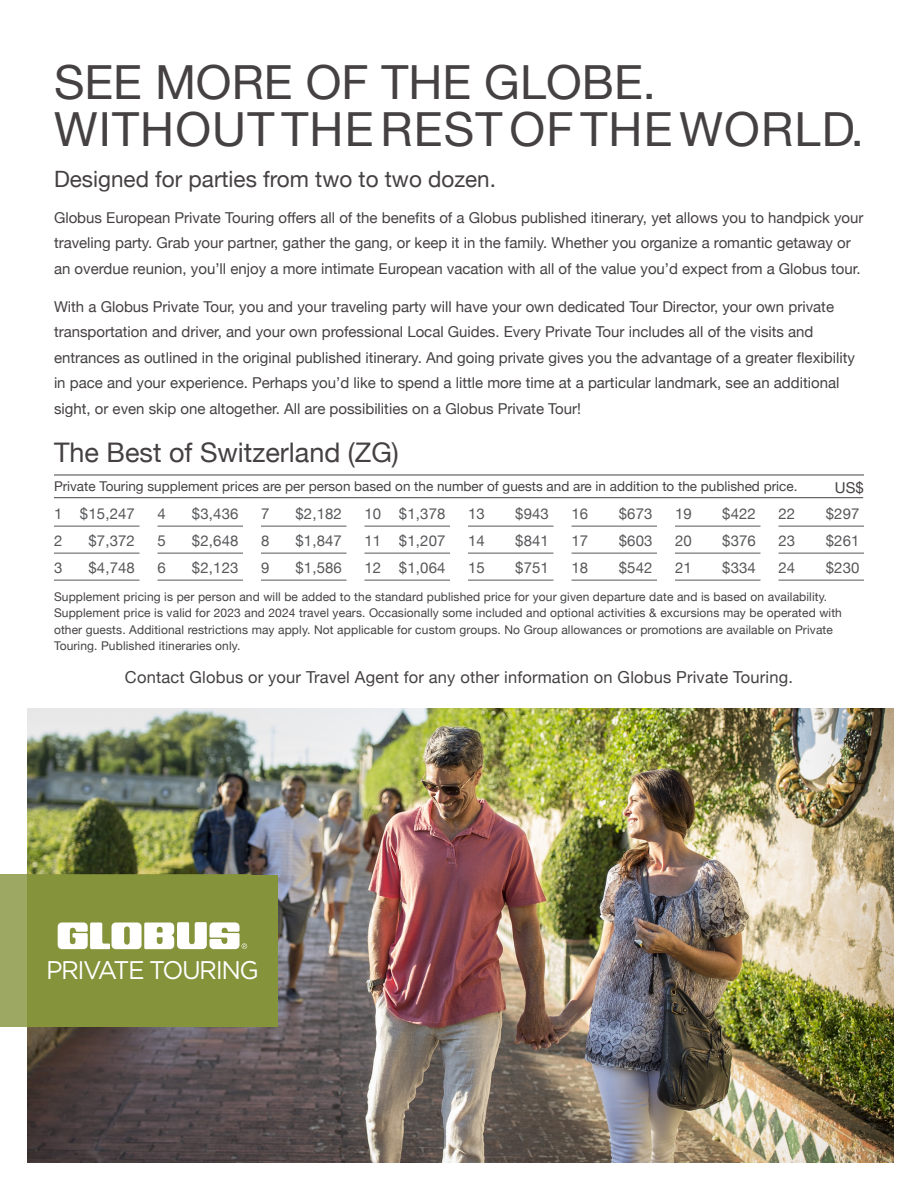
<style>
.page{position:relative;width:918px;height:1188px;background:#fff}
.page>*{position:absolute;margin:0;border:0;box-sizing:border-box;transform-origin:0 0}
.t1{font:100 47.1px "Helvetica Neue";letter-spacing:.025em;color:#454142}
.t2{font:700 47.1px "Helvetica Neue";color:#454142}
.Name{font:500 27px "Helvetica Neue";color:#454142}
.GL_INTRO_HEAD_SM{font:25.5px "Gotham";letter-spacing:-.06em;color:#fff}
.t3{font:700 22.5px "Helvetica Neue";color:#454142}
.t4{font:700 16.5px "Helvetica Neue";letter-spacing:.01em;color:#454142}
.t5{font:15px/25.5px "Helvetica Neue";color:#454142}
.t6{font:15px "Helvetica Neue";letter-spacing:.01em;color:#57585a}
.t7{font:700 15px "Helvetica Neue";color:#454142}
.t8{font:13.5px "Helvetica Neue";color:#454142}
.t9{font:12px/16.5px "Helvetica Neue";letter-spacing:.01em;color:#454142}
.s1{font-weight:100}
</style>
<div class="page">
<img style="left:27px;top:708px;width:866px;height:454px">
<div style="left:0;top:874px;width:251px;height:153px;background:#9da862"></div>
<hr style="left:54px;top:497px;width:809px;height:1px;background:#454142">
<hr style="left:54px;top:475px;width:810px;height:1px;background:#454142">
<div style="left:27px;top:875px;width:251px;height:151px;background:#85933b"></div>
<svg style="left:58px;top:922px;width:189px;height:27px"></svg>
<hr style="left:54px;top:526px;width:86px;height:1px;background:#57585a">
<hr style="left:54px;top:553px;width:86px;height:1px;background:#57585a">
<hr style="left:54px;top:580px;width:86px;height:1px;background:#57585a">
<hr style="left:158px;top:526px;width:85px;height:1px;background:#57585a">
<hr style="left:158px;top:553px;width:85px;height:1px;background:#57585a">
<hr style="left:158px;top:580px;width:85px;height:1px;background:#57585a">
<hr style="left:261px;top:526px;width:85px;height:1px;background:#57585a">
<hr style="left:261px;top:553px;width:85px;height:1px;background:#57585a">
<hr style="left:261px;top:580px;width:85px;height:1px;background:#57585a">
<hr style="left:364px;top:526px;width:86px;height:1px;background:#57585a">
<hr style="left:364px;top:553px;width:86px;height:1px;background:#57585a">
<hr style="left:364px;top:580px;width:86px;height:1px;background:#57585a">
<hr style="left:468px;top:526px;width:86px;height:1px;background:#57585a">
<hr style="left:468px;top:553px;width:86px;height:1px;background:#57585a">
<hr style="left:468px;top:580px;width:86px;height:1px;background:#57585a">
<hr style="left:572px;top:526px;width:85px;height:1px;background:#57585a">
<hr style="left:572px;top:553px;width:85px;height:1px;background:#57585a">
<hr style="left:572px;top:580px;width:85px;height:1px;background:#57585a">
<hr style="left:675px;top:526px;width:85px;height:1px;background:#57585a">
<hr style="left:675px;top:553px;width:85px;height:1px;background:#57585a">
<hr style="left:675px;top:580px;width:85px;height:1px;background:#57585a">
<hr style="left:778px;top:526px;width:86px;height:1px;background:#57585a">
<hr style="left:778px;top:553px;width:86px;height:1px;background:#57585a">
<hr style="left:778px;top:580px;width:86px;height:1px;background:#57585a">
<p class="t2" style="left:54px;top:48px;width:603px">SEE MORE OF THE GLOBE.</p>
<p class="t1" style="left:54px;top:95px;width:811px">WITHOUT THE REST OF THE WORLD.</p>
<p class="t3" style="left:54px;top:163px;width:444px">Designed for parties from two to two dozen.</p>
<p class="t5" style="left:54px;top:205px;width:811px">Globus European Private Touring offers all of the benefits of a Globus published itinerary, yet allows you to handpick your traveling party. Grab your partner, gather the gang, or keep it in the family. Whether you organize a romantic getaway or an overdue reunion, you’ll enjoy a more intimate European vacation with all of the value you’d expect from a Globus tour.</p>
<p class="t5" style="left:54px;top:295px;width:802px">With a Globus Private Tour, you and your traveling party will have your own dedicated Tour Director, your own private transportation and driver, and your own professional Local Guides. Every Private Tour includes all of the visits and entrances as outlined in the original published itinerary. And going private gives you the advantage of a greater flexibility in pace and your experience. Perhaps you’d like to spend a little more time at a particular landmark, see an additional sight, or even skip one altogether. All are possibilities on a Globus Private Tour!</p>
<p class="Name" style="left:54px;top:433px;width:346px">The Best of Switzerland <span class="s1">(ZG)</span></p>
<p class="t8" style="left:54px;top:476px;width:745px">Private Touring supplement prices are per person based on the number of guests and are in addition to the published price.</p>
<p class="t7" style="left:835px;top:477px;width:31px">US$</p>
<p class="t6" style="left:54px;top:503px;width:82px">1 $15,247</p>
<p class="t6" style="left:54px;top:530px;width:10px">2</p>
<p class="t6" style="left:88px;top:530px;width:48px">$7,372</p>
<p class="t6" style="left:54px;top:557px;width:10px">3</p>
<p class="t6" style="left:88px;top:557px;width:48px">$4,748</p>
<p class="t6" style="left:158px;top:503px;width:10px">4</p>
<p class="t6" style="left:192px;top:503px;width:48px">$3,436</p>
<p class="t6" style="left:158px;top:530px;width:10px">5</p>
<p class="t6" style="left:192px;top:530px;width:48px">$2,648</p>
<p class="t6" style="left:158px;top:557px;width:10px">6</p>
<p class="t6" style="left:192px;top:557px;width:48px">$2,123</p>
<p class="t6" style="left:261px;top:503px;width:10px">7</p>
<p class="t6" style="left:295px;top:503px;width:48px">$2,182</p>
<p class="t6" style="left:261px;top:530px;width:10px">8</p>
<p class="t6" style="left:295px;top:530px;width:48px">$1,847</p>
<p class="t6" style="left:261px;top:557px;width:10px">9</p>
<p class="t6" style="left:295px;top:557px;width:48px">$1,586</p>
<p class="t6" style="left:364px;top:503px;width:82px">10 $1,378</p>
<p class="t6" style="left:364px;top:530px;width:82px">11 $1,207</p>
<p class="t6" style="left:364px;top:557px;width:82px">12 $1,064</p>
<p class="t6" style="left:468px;top:503px;width:18px">13</p>
<p class="t6" style="left:515px;top:503px;width:35px">$943</p>
<p class="t6" style="left:468px;top:530px;width:18px">14</p>
<p class="t6" style="left:515px;top:530px;width:35px">$841</p>
<p class="t6" style="left:468px;top:557px;width:18px">15</p>
<p class="t6" style="left:515px;top:557px;width:35px">$751</p>
<p class="t6" style="left:572px;top:503px;width:18px">16</p>
<p class="t6" style="left:619px;top:503px;width:35px">$673</p>
<p class="t6" style="left:572px;top:530px;width:18px">17</p>
<p class="t6" style="left:619px;top:530px;width:35px">$603</p>
<p class="t6" style="left:572px;top:557px;width:18px">18</p>
<p class="t6" style="left:619px;top:557px;width:35px">$542</p>
<p class="t6" style="left:675px;top:503px;width:18px">19</p>
<p class="t6" style="left:722px;top:503px;width:35px">$422</p>
<p class="t6" style="left:675px;top:530px;width:18px">20</p>
<p class="t6" style="left:722px;top:530px;width:35px">$376</p>
<p class="t6" style="left:675px;top:557px;width:18px">21</p>
<p class="t6" style="left:722px;top:557px;width:35px">$334</p>
<p class="t6" style="left:778px;top:503px;width:18px">22</p>
<p class="t6" style="left:826px;top:503px;width:35px">$297</p>
<p class="t6" style="left:778px;top:530px;width:18px">23</p>
<p class="t6" style="left:826px;top:530px;width:35px">$261</p>
<p class="t6" style="left:778px;top:557px;width:18px">24</p>
<p class="t6" style="left:826px;top:557px;width:35px">$230</p>
<p class="t9" style="left:54px;top:589px;width:789px">Supplement pricing is per person and will be added to the standard published price for your given departure date and is based on availability.<br>Supplement price is valid for 2023 and 2024 travel years. Occasionally some included and optional activities &amp; excursions may be operated with other guests. Additional restrictions may apply. Not applicable for custom groups. No Group allowances or promotions are available on Private Touring. Published itineraries only.</p>
<p class="t4" style="left:125px;top:666px;width:670px">Contact Globus or your Travel Agent for any other information on Globus Private Touring.</p>
<p class="GL_INTRO_HEAD_SM" style="left:46px;top:956px;width:214px">PRIVATE TOURING</p>
</div>
